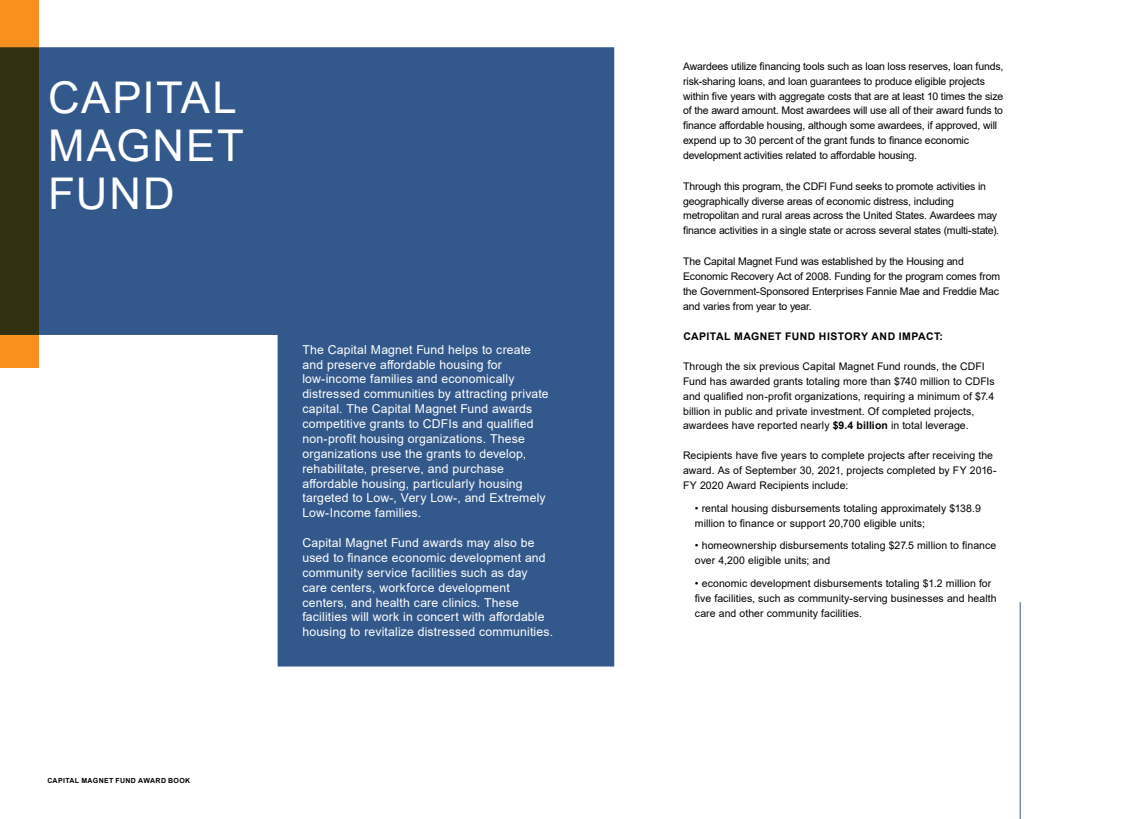
<style>
.page{position:relative;width:1134px;height:819px;background:#fff}
.page>*{position:absolute;margin:0;border:0;box-sizing:border-box;transform-origin:0 0}
.t1{font:43.75px/48.1px "Arial";letter-spacing:.045em;color:#fff}
.t2{font:12.25px/14.9px "Arial";letter-spacing:.015em;color:#fff}
.t3{font:10.5px/14.9px "Arial";letter-spacing:-.01em;color:#000}
.t4{font:700 10.5px "Arial";letter-spacing:.045em;color:#000}
.t5{font:700 7px "Arial";letter-spacing:.05em;color:#000}
.s1{font-weight:700}
</style>
<div class="page">
<hr style="left:1020px;top:602px;width:1px;height:217px;background:#33588b">
<svg style="left:39px;top:47px;width:575px;height:620px;fill:#33588b"></svg>
<svg style="left:0;top:0;width:39px;height:368px;background:#5c4513"></svg>
<p class="t1" style="left:48px;top:73px;width:197px">CAPITAL<br>MAGNET<br>FUND</p>
<p class="t5" style="left:47px;top:775px;width:144px">CAPITAL MAGNET FUND AWARD BOOK</p>
<p class="t2" style="left:302px;top:342px;width:248px">The Capital Magnet Fund helps to create and preserve affordable housing for low-income families and economically distressed communities by attracting private capital. The Capital Magnet Fund awards competitive grants to CDFIs and qualified non-profit housing organizations. These organizations use the grants to develop, rehabilitate, preserve, and purchase affordable housing, particularly housing targeted to Low-, Very Low-, and Extremely Low-Income families.</p>
<p class="t2" style="left:302px;top:535px;width:252px">Capital Magnet Fund awards may also be used to finance economic development and community service facilities such as day care centers, workforce development centers, and health care clinics. These facilities will work in concert with affordable housing to revitalize distressed communities.</p>
<p class="t3" style="left:683px;top:59px;width:322px">Awardees utilize financing tools such as loan loss reserves, loan funds, risk-sharing loans, and loan guarantees to produce eligible projects within five years with aggregate costs that are at least 10 times the size of the award amount. Most awardees will use all of their award funds to finance affordable housing, although some awardees, if approved, will expend up to 30 percent of the grant funds to finance economic development activities related to affordable housing.</p>
<p class="t3" style="left:683px;top:178px;width:317px">Through this program, the CDFI Fund seeks to promote activities in geographically diverse areas of economic distress, including metropolitan and rural areas across the United States. Awardees may finance activities in a single state or across several states (multi-state).</p>
<p class="t3" style="left:683px;top:254px;width:319px">The Capital Magnet Fund was established by the Housing and Economic Recovery Act of 2008. Funding for the program comes from the Government-Sponsored Enterprises Fannie Mae and Freddie Mac and varies from year to year.</p>
<p class="t4" style="left:683px;top:329px;width:261px">CAPITAL MAGNET FUND HISTORY AND IMPACT:</p>
<p class="t3" style="left:683px;top:359px;width:313px">Through the six previous Capital Magnet Fund rounds, the CDFI Fund has awarded grants totaling more than $740 million to CDFIs and qualified non-profit organizations, requiring a minimum of $7.4 billion in public and private investment. Of completed projects, awardees have reported nearly <span class="s1">$9.4 billion</span> in total leverage.</p>
<p class="t3" style="left:683px;top:448px;width:315px">Recipients have five years to complete projects after receiving the award. As of September 30, 2021, projects completed by FY 2016-<br>FY 2020 Award Recipients include:</p>
<p class="t3" style="left:695px;top:500px;width:288px">• rental housing disbursements totaling approximately $138.9 million to finance or support 20,700 eligible units;</p>
<p class="t3" style="left:695px;top:538px;width:303px">• homeownership disbursements totaling $27.5 million to finance over 4,200 eligible units; and</p>
<p class="t3" style="left:695px;top:576px;width:303px">• economic development disbursements totaling $1.2 million for five facilities, such as community-serving businesses and health care and other community facilities.</p>
</div>
